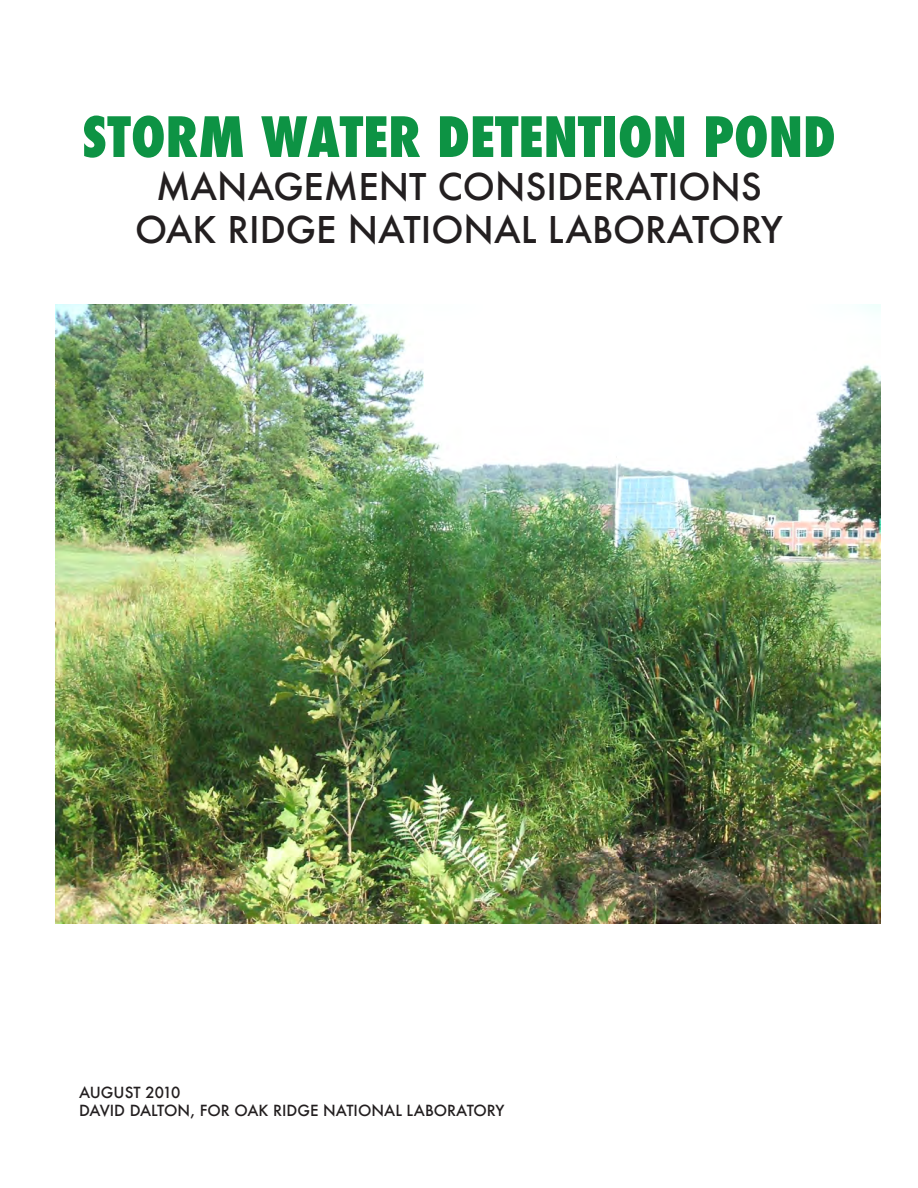
<style>
.page{position:relative;width:918px;height:1188px;background:#fff}
.page>*{position:absolute;margin:0;border:0;box-sizing:border-box;transform-origin:0 0}
.t1{font:800 condensed 54px "Futura";color:#0d9344}
.t2{font:500 36px/43.2px "Futura";color:#231f20;text-align:center}
.t3{font:500 15px/18px "Futura";color:#231f20}
</style>
<div class="page">
<img style="left:56px;top:305px;width:824px;height:618px">
<p class="t1" style="left:82px;top:100px;width:755px">STORM WATER DETENTION POND</p>
<p class="t2" style="left:135px;top:165px;width:649px">MANAGEMENT CONSIDERATIONS<br>OAK RIDGE NATIONAL LABORATORY</p>
<p class="t3" style="left:79px;top:1083px;width:427px">AUGUST 2010<br>DAVID DALTON, FOR OAK RIDGE NATIONAL LABORATORY</p>
</div>
